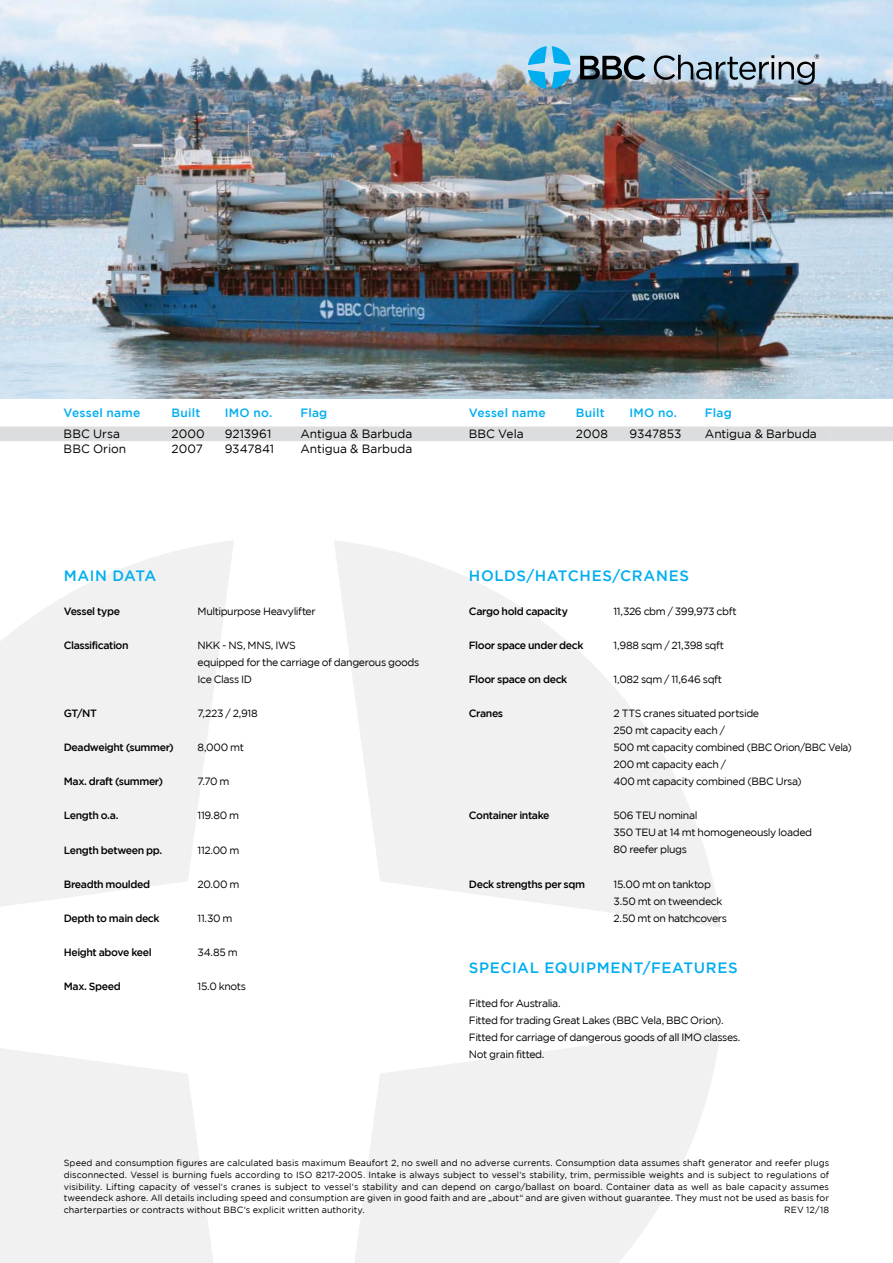
<style>
.page{position:relative;width:893px;height:1263px;background:#fff}
.page>*{position:absolute;margin:0;border:0;box-sizing:border-box;transform-origin:0 0}
.t1{font:500 15px "Gotham";letter-spacing:.04em;color:#00aeef}
.t2{font:500 15px "Gotham";letter-spacing:.02em;color:#00aeef}
.t3{font:12px "Gotham";color:#000}
.t4{font:500 12px "Gotham";letter-spacing:.02em;color:#00aeef}
.t5{font:10.5px/17px "Gotham";letter-spacing:-.035em;color:#000}
.t6{font:500 10.5px "Gotham";letter-spacing:-.035em;color:#000}
.t7{font:9px/11.7px "Gotham";letter-spacing:.005em;color:#000;text-align:justify}
</style>
<div class="page">
<svg style="left:0;top:541px;width:721px;height:722px;fill:#f1f1f2"></svg>
<img style="left:0;top:0;width:893px;height:399px">
<div style="left:0;top:426px;width:893px;height:15px;background:#dcddde"></div>
<svg style="left:580px;top:54px;width:239px;height:31px"></svg>
<svg style="left:528px;top:46px;width:43px;height:43px"></svg>
<h2 class="t4" style="left:64px;top:406px;width:78px">Vessel name</h2>
<h2 class="t4" style="left:172px;top:406px;width:30px">Built</h2>
<h2 class="t4" style="left:225px;top:406px;width:49px">IMO no.</h2>
<h2 class="t4" style="left:300px;top:406px;width:28px">Flag</h2>
<h2 class="t4" style="left:469px;top:406px;width:78px">Vessel name</h2>
<h2 class="t4" style="left:576px;top:406px;width:30px">Built</h2>
<h2 class="t4" style="left:629px;top:406px;width:49px">IMO no.</h2>
<h2 class="t4" style="left:705px;top:406px;width:28px">Flag</h2>
<h2 class="t3" style="left:64px;top:427px;width:58px">BBC Ursa</h2>
<h2 class="t3" style="left:172px;top:427px;width:35px">2000</h2>
<h2 class="t3" style="left:225px;top:427px;width:48px">9213961</h2>
<h2 class="t3" style="left:300px;top:427px;width:113px">Antigua &amp; Barbuda</h2>
<h2 class="t3" style="left:469px;top:427px;width:56px">BBC Vela</h2>
<h2 class="t3" style="left:576px;top:427px;width:34px">2008</h2>
<h2 class="t3" style="left:629px;top:427px;width:54px">9347853</h2>
<h2 class="t3" style="left:705px;top:427px;width:113px">Antigua &amp; Barbuda</h2>
<h2 class="t3" style="left:64px;top:442px;width:64px">BBC Orion</h2>
<h2 class="t3" style="left:172px;top:442px;width:33px">2007</h2>
<h2 class="t3" style="left:225px;top:442px;width:51px">9347841</h2>
<h2 class="t3" style="left:300px;top:442px;width:113px">Antigua &amp; Barbuda</h2>
<h1 class="t2" style="left:64px;top:567px;width:94px">MAIN DATA</h1>
<p class="t6" style="left:64px;top:606px;width:58px">Vessel type</p>
<p class="t5" style="left:198px;top:603px;width:120px">Multipurpose Heavylifter</p>
<p class="t6" style="left:64px;top:640px;width:66px">Classification</p>
<p class="t5" style="left:198px;top:637px;width:223px">NKK - NS, MNS, IWS<br>equipped for the carriage of dangerous goods<br>Ice Class ID</p>
<p class="t6" style="left:64px;top:708px;width:35px">GT/NT</p>
<p class="t5" style="left:198px;top:705px;width:62px">7,223 / 2,918</p>
<p class="t6" style="left:64px;top:742px;width:112px">Deadweight (summer)</p>
<p class="t5" style="left:198px;top:739px;width:48px">8,000 mt</p>
<p class="t6" style="left:64px;top:776px;width:101px">Max. draft (summer)</p>
<p class="t5" style="left:198px;top:773px;width:34px">7.70 m</p>
<p class="t6" style="left:64px;top:810px;width:56px">Length o.a.</p>
<p class="t5" style="left:198px;top:807px;width:43px">119.80 m</p>
<p class="t6" style="left:64px;top:844px;width:100px">Length between pp.</p>
<p class="t5" style="left:198px;top:841px;width:43px">112.00 m</p>
<p class="t6" style="left:64px;top:878px;width:88px">Breadth moulded</p>
<p class="t5" style="left:198px;top:875px;width:43px">20.00 m</p>
<p class="t6" style="left:64px;top:912px;width:97px">Depth to main deck</p>
<p class="t5" style="left:198px;top:909px;width:36px">11.30 m</p>
<p class="t6" style="left:64px;top:946px;width:89px">Height above keel</p>
<p class="t5" style="left:198px;top:943px;width:42px">34.85 m</p>
<p class="t6" style="left:64px;top:980px;width:59px">Max. Speed</p>
<p class="t5" style="left:198px;top:977px;width:50px">15.0 knots</p>
<h1 class="t1" style="left:469px;top:567px;width:222px">HOLDS/HATCHES/CRANES</h1>
<p class="t6" style="left:469px;top:606px;width:101px">Cargo hold capacity</p>
<p class="t5" style="left:613px;top:603px;width:125px">11,326 cbm / 399,973 cbft</p>
<p class="t6" style="left:469px;top:640px;width:116px">Floor space under deck</p>
<p class="t5" style="left:613px;top:637px;width:112px">1,988 sqm / 21,398 sqft</p>
<p class="t6" style="left:469px;top:674px;width:100px">Floor space on deck</p>
<p class="t5" style="left:613px;top:671px;width:110px">1,082 sqm / 11,646 sqft</p>
<p class="t6" style="left:469px;top:708px;width:36px">Cranes</p>
<p class="t5" style="left:613px;top:705px;width:240px">2 TTS cranes situated portside<br>250 mt capacity each /<br>500 mt capacity combined (BBC Orion/BBC Vela)<br>200 mt capacity each /<br>400 mt capacity combined (BBC Ursa)</p>
<p class="t6" style="left:469px;top:810px;width:82px">Container intake</p>
<p class="t5" style="left:613px;top:807px;width:200px">506 TEU nominal<br>350 TEU at 14 mt homogeneously loaded<br>80 reefer plugs</p>
<p class="t6" style="left:469px;top:878px;width:118px">Deck strengths per sqm</p>
<p class="t5" style="left:613px;top:875px;width:115px">15.00 mt on tanktop<br>3.50 mt on tweendeck<br>2.50 mt on hatchcovers</p>
<h1 class="t1" style="left:469px;top:959px;width:270px">SPECIAL EQUIPMENT/FEATURES</h1>
<p class="t5" style="left:469px;top:994px;width:273px">Fitted for Australia.<br>Fitted for trading Great Lakes (BBC Vela, BBC Orion).<br>Fitted for carriage of dangerous goods of all IMO classes.<br>Not grain fitted.</p>
<p class="t7" style="left:64px;top:1157px;width:767px">Speed and consumption figures are calculated basis maximum Beaufort 2, no swell and no adverse currents. Consumption data assumes shaft generator and reefer plugs disconnected. Vessel is burning fuels according to ISO 8217-2005. Intake is always subject to vessel‘s stability, trim, permissible weights and is subject to regulations of visibility. Lifting capacity of vessel‘s cranes is subject to vessel‘s stability and can depend on cargo/ballast on board. Container data as well as bale capacity assumes tweendeck ashore. All details including speed and consumption are given in good faith and are „about“ and are given without guarantee. They must not be used as basis for charterparties or contracts without BBC‘s explicit written authority.</p>
<p class="t7" style="left:784px;top:1204px;width:46px">REV 12/18</p>
</div>
